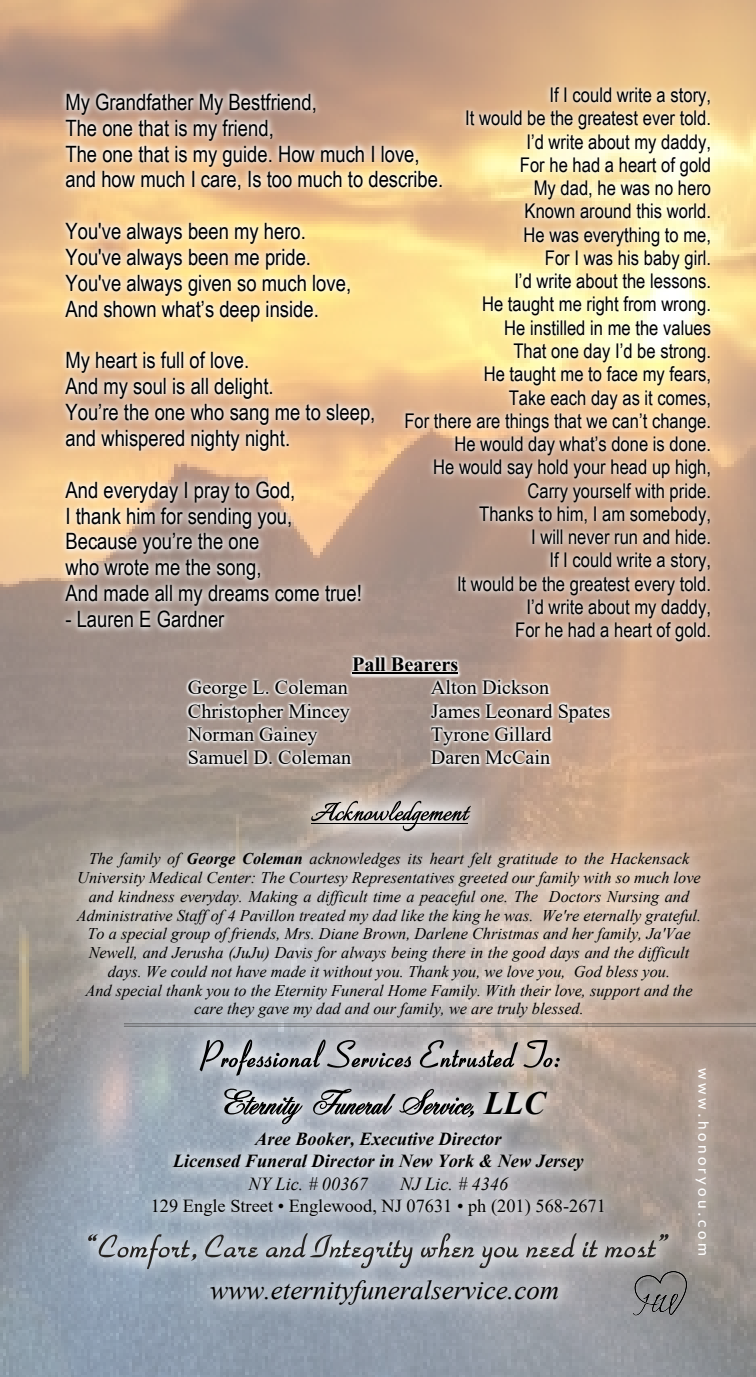
<style>
.page{position:relative;width:756px;height:1377px;background:#fff}
.page>*{position:absolute;margin:0;border:0;box-sizing:border-box;transform-origin:0 0}
.t1{font:italic 700 32.62px "Times New Roman";color:#000}
.t2{font:italic 27px "Times New Roman";color:#000}
.t3{font:22.5px/25.9px "Arial Narrow";color:#000}
.t4{font:20.25px/23.2px "Arial Narrow";color:#000;text-align:right}
.t5{font:20.25px "Times New Roman";color:#000}
.t6{font:700 20.25px "Times New Roman";color:#000}
.t7{font:italic 700 18.45px/22.5px "Times New Roman";color:#000;text-align:center}
.t8{font:18.45px "Times New Roman";color:#000}
.t9{font:italic 18.45px "Times New Roman";color:#000}
.t10{font:italic 16.2px/18.7px "Times New Roman";color:#000;text-align:center}
.t11{font:13.5px "Tahoma";letter-spacing:.22em;color:#fff;scale:1.14 1}
.s1{font-weight:700}
</style>
<div class="page">
<div style="left:0;top:0;width:756px;height:1377px;background:#fff;opacity:.5"></div>
<img style="left:740px;top:1002px;width:16px;height:46px">
<hr style="left:124px;top:1026px;width:632px;height:1px;background:#2c2b2a">
<hr style="left:124px;top:1024px;width:632px;height:1px;background:#2c2b2a">
<img style="left:60px;top:1061px;width:610px;height:140px">
<svg style="left:224px;top:1103px;width:79px;height:21px;background:#91959a"></svg>
<svg style="left:313px;top:1103px;width:161px;height:14px;background:#848587"></svg>
<img style="left:62px;top:1056px;width:608px;height:47px">
<svg style="left:200px;top:1056px;width:211px;height:20px;background:#9c9fa3"></svg>
<svg style="left:420px;top:1056px;width:140px;height:12px;background:#8f8b89"></svg>
<img style="left:59px;top:1201px;width:647px;height:93px">
<svg style="left:88px;top:1234px;width:108px;height:35px;background:#a4aeb9"></svg>
<svg style="left:205px;top:1235px;width:53px;height:13px"></svg>
<svg style="left:266px;top:1233px;width:147px;height:15px;background:#a9b1ba"></svg>
<svg style="left:421px;top:1233px;width:98px;height:15px"></svg>
<svg style="left:526px;top:1233px;width:51px;height:15px"></svg>
<svg style="left:583px;top:1240px;width:15px;height:8px"></svg>
<svg style="left:605px;top:1234px;width:64px;height:23px"></svg>
<img style="left:124px;top:1248px;width:521px;height:85px">
<img style="left:41px;top:747px;width:699px;height:309px">
<svg style="left:311px;top:801px;width:160px;height:30px;background:#ada7a4"></svg>
<hr style="left:311px;top:823px;width:156px;height:1px;background:#000">
<img style="left:184px;top:656px;width:444px;height:127px">
<hr style="left:352px;top:672px;width:106px;height:2px;background:#000">
<img style="left:57px;top:79px;width:409px;height:579px">
<img style="left:369px;top:73px;width:364px;height:583px">
<img style="left:670px;top:1041px;width:68px;height:251px">
<img style="left:624px;top:1267px;width:66px;height:50px">
<p class="t4" style="left:404px;top:85px;width:308px">If I could write a story,<br>It would be the greatest ever told.<br>I’d write about my daddy,<br>For he had a heart of gold<br>My dad, he was no hero<br>Known around this world.<br>He was everything to me,<br>For I was his baby girl.<br>I’d write about the lessons.<br>He taught me right from wrong.<br>He instilled in me the values<br>That one day I’d be strong.<br>He taught me to face my fears,<br>Take each day as it comes,<br>For there are things that we can’t change.<br>He would day what’s done is done.<br>He would say hold your head up high,<br>Carry yourself with pride.<br>Thanks to him, I am somebody,<br>I will never run and hide.<br>If I could write a story,<br>It would be the greatest every told.<br>I’d write about my daddy,<br>For he had a heart of gold.</p>
<h3 class="t3" style="left:65px;top:91px;width:379px">My Grandfather My Bestfriend,<br>The one that is my friend,<br>The one that is my guide. How much I love, and how much I care, Is too much to describe.</h3>
<h3 class="t3" style="left:65px;top:220px;width:287px">You've always been my hero.<br>You've always been me pride.<br>You've always given so much love,<br>And shown what’s deep inside.</h3>
<h3 class="t3" style="left:65px;top:350px;width:312px">My heart is full of love.<br>And my soul is all delight.<br>You’re the one who sang me to sleep, and whispered nighty night.</h3>
<h3 class="t3" style="left:65px;top:479px;width:298px">And everyday I pray to God,<br>I thank him for sending you,<br>Because you’re the one<br>who wrote me the song,<br>And made all my dreams come true!</h3>
<h3 class="t3" style="left:65px;top:608px;width:160px">- Lauren E Gardner</h3>
<p class="t6" style="left:352px;top:657px;width:107px">Pall Bearers</p>
<p class="t5" style="left:188px;top:680px;width:161px">George L. Coleman</p>
<p class="t5" style="left:431px;top:680px;width:120px">Alton Dickson</p>
<p class="t5" style="left:188px;top:703px;width:164px">Christopher Mincey</p>
<p class="t5" style="left:431px;top:703px;width:181px">James Leonard Spates</p>
<p class="t5" style="left:188px;top:727px;width:131px">Norman Gainey</p>
<p class="t5" style="left:431px;top:727px;width:122px">Tyrone Gillard</p>
<p class="t5" style="left:188px;top:750px;width:165px">Samuel D. Coleman</p>
<p class="t5" style="left:431px;top:750px;width:121px">Daren McCain</p>
<p class="t10" style="left:77px;top:851px;width:626px">The family of <span class="s1">George Coleman</span> acknowledges its heart felt gratitude to the Hackensack University Medical Center: The Courtesy Representatives greeted our family with so much love and kindness everyday. Making a difficult time a peaceful one. The Doctors Nursing and Administrative Staff of 4 Pavillon treated my dad like the king he was. We're eternally grateful.<br>To a special group of friends, Mrs. Diane Brown, Darlene Christmas and her family, Ja'Vae Newell, and Jerusha (JuJu) Davis for always being there in the good days and the difficult days. We could not have made it without you. Thank you, we love you, God bless you.<br>And special thank you to the Eternity Funeral Home Family. With their love, support and the care they gave my dad and our family, we are truly blessed.</p>
<h1 class="t1" style="left:484px;top:1092px;width:63px">LLC</h1>
<p class="t7" style="left:173px;top:1129px;width:412px">Aree Booker, Executive Director<br>Licensed Funeral Director in New York &amp; New Jersey</p>
<p class="t9" style="left:248px;top:1177px;width:121px">NY Lic. # 00367</p>
<p class="t9" style="left:400px;top:1177px;width:110px">NJ Lic. # 4346</p>
<p class="t8" style="left:151px;top:1199px;width:457px">129 Engle Street • Englewood, NJ 07631 • ph (201) 568-2671</p>
<h2 class="t2" style="left:210px;top:1280px;width:351px">www.eternityfuneralservice.com</h2>
<p class="t11" style="left:709px;top:1068px;width:166px;rotate:90deg">www.honoryou.com</p>
</div>
